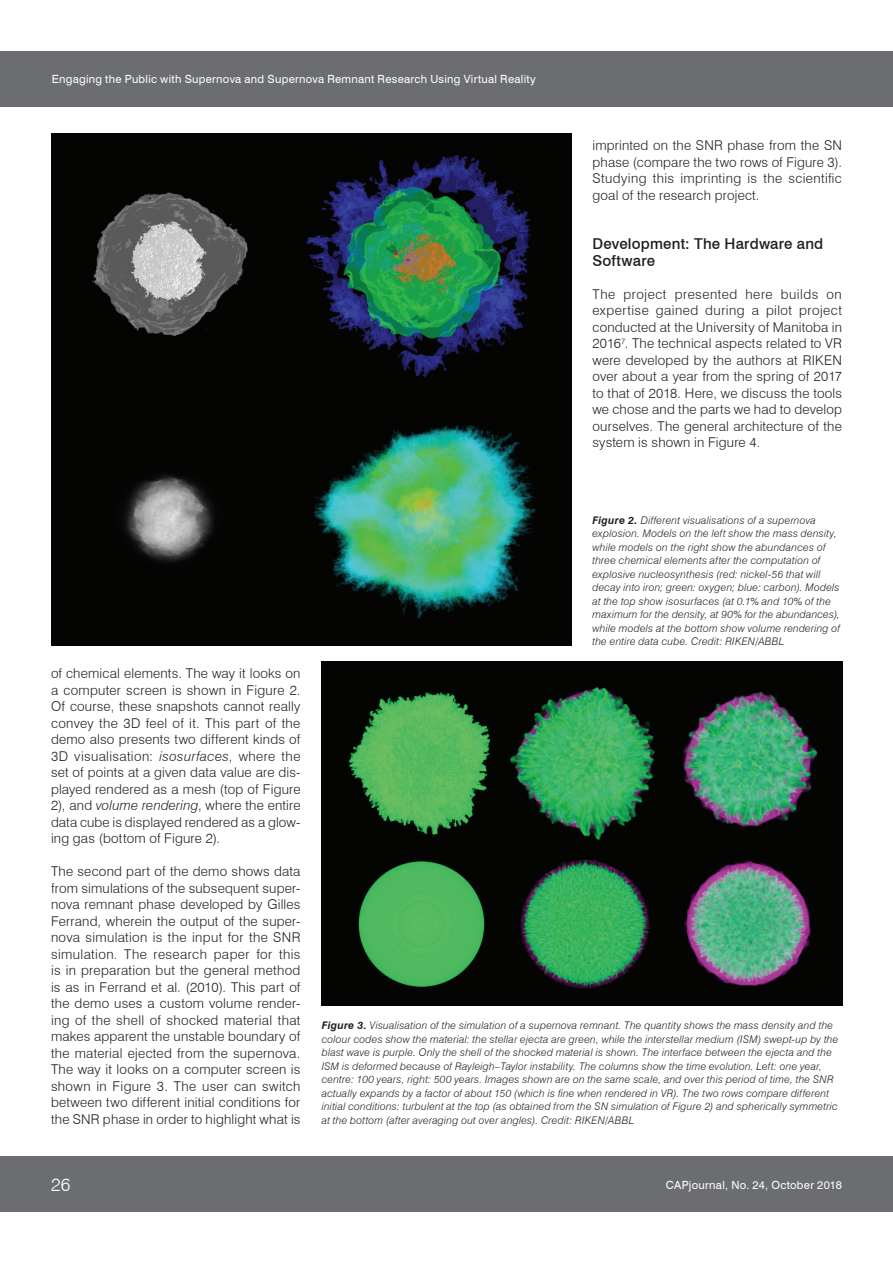
<style>
.page{position:relative;width:893px;height:1263px;background:#fff}
.page>*{position:absolute;margin:0;border:0;box-sizing:border-box;transform-origin:0 0}
.t1{font:300 18px "Swiss 721 BT";color:#fff}
.t2{font:500 15px/16.5px "Swiss 721 BT";letter-spacing:.015em;color:#231f20}
.t3{font:300 13.5px/16.5px "Swiss 721 BT";letter-spacing:.015em;color:#231f20;text-align:justify}
.t4{font:11.25px "Swiss 721 BT";letter-spacing:.025em;color:#fff}
.t5{font:italic 300 10.5px/13.5px "Swiss 721 BT";letter-spacing:.02em;color:#231f20}
.s1{font-weight:700}
.s2{font-style:italic}
</style>
<div class="page">
<div style="left:0;top:1157px;width:893px;height:55px;background:#6c6d70"></div>
<div style="left:0;top:51px;width:893px;height:55px;background:#6c6d70"></div>
<img style="left:321px;top:662px;width:521px;height:343px">
<img style="left:51px;top:133px;width:520px;height:512px">
<p class="t4" style="left:52px;top:72px;width:486px">Engaging the Public with Supernova and Supernova Remnant Research Using Virtual Reality</p>
<p class="t3" style="left:592px;top:137px;width:251px">imprinted on the SNR phase from the SN phase (compare the two rows of Figure 3).<br>Studying this imprinting is the scientific goal of the research project.</p>
<p class="t2" style="left:592px;top:235px;width:232px">Development: The Hardware and<br>Software</p>
<p class="t3" style="left:592px;top:285px;width:251px">The project presented here builds on expertise gained during a pilot project conducted at the University of Manitoba in 2016<sup>7</sup>. The technical aspects related to VR were developed by the authors at RIKEN over about a year from the spring of 2017 to that of 2018. Here, we discuss the tools we chose and the parts we had to develop ourselves. The general architecture of the system is shown in Figure 4.</p>
<p class="t5" style="left:592px;top:513px;width:249px"><span class="s1">Figure 2.</span> Different visualisations of a supernova explosion. Models on the left show the mass density, while models on the right show the abundances of three chemical elements after the computation of explosive nucleosynthesis (red: nickel-56 that will decay into iron; green: oxygen; blue: carbon). Models at the top show isosurfaces (at 0.1% and 10% of the maximum for the density, at 90% for the abundances), while models at the bottom show volume rendering of the entire data cube. Credit: RIKEN/ABBL</p>
<p class="t3" style="left:51px;top:665px;width:251px">of chemical elements. The way it looks on a computer screen is shown in Figure 2.<br>Of course, these snapshots cannot really convey the 3D feel of it. This part of the demo also presents two different kinds of 3D visualisation: <span class="s2">isosurfaces</span>, where the set of points at a given data value are dis&shy;played rendered as a mesh (top of Figure 2), and <span class="s2">volume rendering</span>, where the entire data cube is displayed rendered as a glow&shy;ing gas (bottom of Figure 2).</p>
<p class="t3" style="left:51px;top:863px;width:251px">The second part of the demo shows data from simulations of the subsequent super&shy;nova remnant phase developed by Gilles Ferrand, wherein the output of the super&shy;nova simulation is the input for the SNR simulation. The research paper for this is in preparation but the general method is as in Ferrand et al. (2010). This part of the demo uses a custom volume render&shy;ing of the shell of shocked material that makes apparent the unstable boundary of the material ejected from the supernova.<br>The way it looks on a computer screen is shown in Figure 3. The user can switch between two different initial conditions for the SNR phase in order to highlight what is</p>
<p class="t5" style="left:322px;top:1018px;width:518px"><span class="s1">Figure 3.</span> Visualisation of the simulation of a supernova remnant. The quantity shows the mass density and the colour codes show the material: the stellar ejecta are green, while the interstellar medium (ISM) swept-up by the blast wave is purple. Only the shell of the shocked material is shown. The interface between the ejecta and the ISM is deformed because of Rayleigh–Taylor instability. The columns show the time evolution. Left: one year, centre: 100 years, right: 500 years. Images shown are on the same scale, and over this period of time, the SNR actually expands by a factor of about 150 (which is fine when rendered in VR). The two rows compare different initial conditions: turbulent at the top (as obtained from the SN simulation of Figure 2) and spherically symmetric at the bottom (after averaging out over angles). Credit: RIKEN/ABBL</p>
<h1 class="t1" style="left:51px;top:1174px;width:21px">26</h1>
<p class="t4" style="left:666px;top:1178px;width:178px">CAPjournal, No. 24, October 2018</p>
</div>
